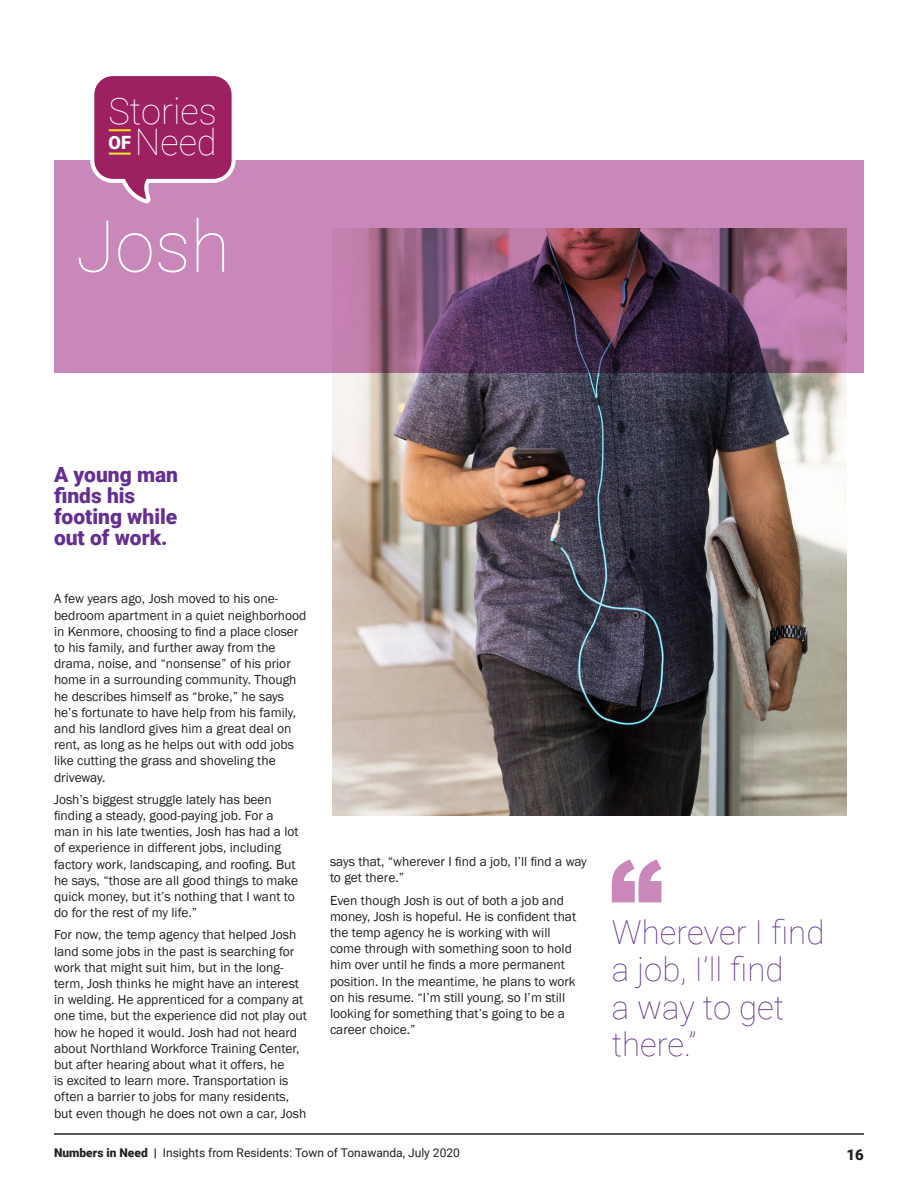
<style>
.page{position:relative;width:918px;height:1188px;background:#fff}
.page>*{position:absolute;margin:0;border:0;box-sizing:border-box;transform-origin:0 0}
.t1{font:100 72px "Roboto";color:#fff}
.t2{font:100 36.6px/31.5px "Roboto";color:#fff;text-align:right}
.t3{font:100 33px/37.5px "Roboto";color:#642f90}
.t4{font:900 21px/21px "Roboto";color:#642f90}
.t5{font:900 18.3px "Roboto";color:#fff}
.t6{font:900 15px "Roboto";color:#231f20}
.t7{font:13.5px/16.2px "Franklin Gothic";color:#231f20}
.t8{font:12px "Roboto";color:#231f20}
.s1{font-weight:900}
</style>
<div class="page">
<hr style="left:54px;top:1133px;width:810px;height:2px;background:#231f20">
<img style="left:332px;top:373px;width:515px;height:442px">
<svg style="left:54px;top:160px;width:810px;height:213px;background:#a56c97"></svg>
<svg style="left:90px;top:76px;width:146px;height:127px;background:#ac437e"></svg>
<hr style="left:109px;top:153px;width:22px;height:2px;background:#f4ed2f">
<hr style="left:109px;top:129px;width:22px;height:2px;background:#ffdd17">
<svg style="left:612px;top:859px;width:49px;height:43px"></svg>
<p class="t2" style="left:109px;top:94px;width:110px">Stories<br>Need</p>
<p class="t5" style="left:109px;top:129px;width:24px">OF</p>
<p class="t1" style="left:76px;top:196px;width:156px">Josh</p>
<p class="t4" style="left:54px;top:464px;width:126px">A young man finds his footing while out of work.</p>
<p class="t7" style="left:54px;top:591px;width:254px">A few years ago, Josh moved to his one&shy;bedroom apartment in a quiet neighborhood in Kenmore, choosing to find a place closer to his family, and further away from the drama, noise, and “nonsense” of his prior home in a surrounding community. Though he describes himself as “broke,” he says he’s fortunate to have help from his family, and his landlord gives him a great deal on rent, as long as he helps out with odd jobs like cutting the grass and shoveling the driveway.</p>
<p class="t7" style="left:54px;top:792px;width:246px">Josh’s biggest struggle lately has been finding a steady, good-paying job. For a man in his late twenties, Josh has had a lot of experience in different jobs, including factory work, landscaping, and roofing. But he says, “those are all good things to make quick money, but it’s nothing that I want to do for the rest of my life.”</p>
<p class="t7" style="left:54px;top:927px;width:255px">For now, the temp agency that helped Josh land some jobs in the past is searching for work that might suit him, but in the long&shy;term, Josh thinks he might have an interest in welding. He apprenticed for a company at one time, but the experience did not play out how he hoped it would. Josh had not heard about Northland Workforce Training Center, but after hearing about what it offers, he<br>is excited to learn more. Transportation is often a barrier to jobs for many residents, but even though he does not own a car, Josh</p>
<p class="t7" style="left:330px;top:854px;width:258px">says that, “wherever I find a job, I’ll find a way to get there.”</p>
<p class="t7" style="left:330px;top:892px;width:248px">Even though Josh is out of both a job and money, Josh is hopeful. He is confident that the temp agency he is working with will come through with something soon to hold him over until he finds a more permanent position. In the meantime, he plans to work on his resume. “I’m still young, so I’m still looking for something that’s going to be a career choice.”</p>
<p class="t3" style="left:612px;top:912px;width:214px">Wherever I find a job, I’ll find<br>a way to get there.”</p>
<p class="t8" style="left:54px;top:1145px;width:407px"><span class="s1">Numbers in Need |</span> Insights from Residents: Town of Tonawanda, July 2020</p>
<p class="t6" style="left:847px;top:1144px;width:19px">16</p>
</div>
